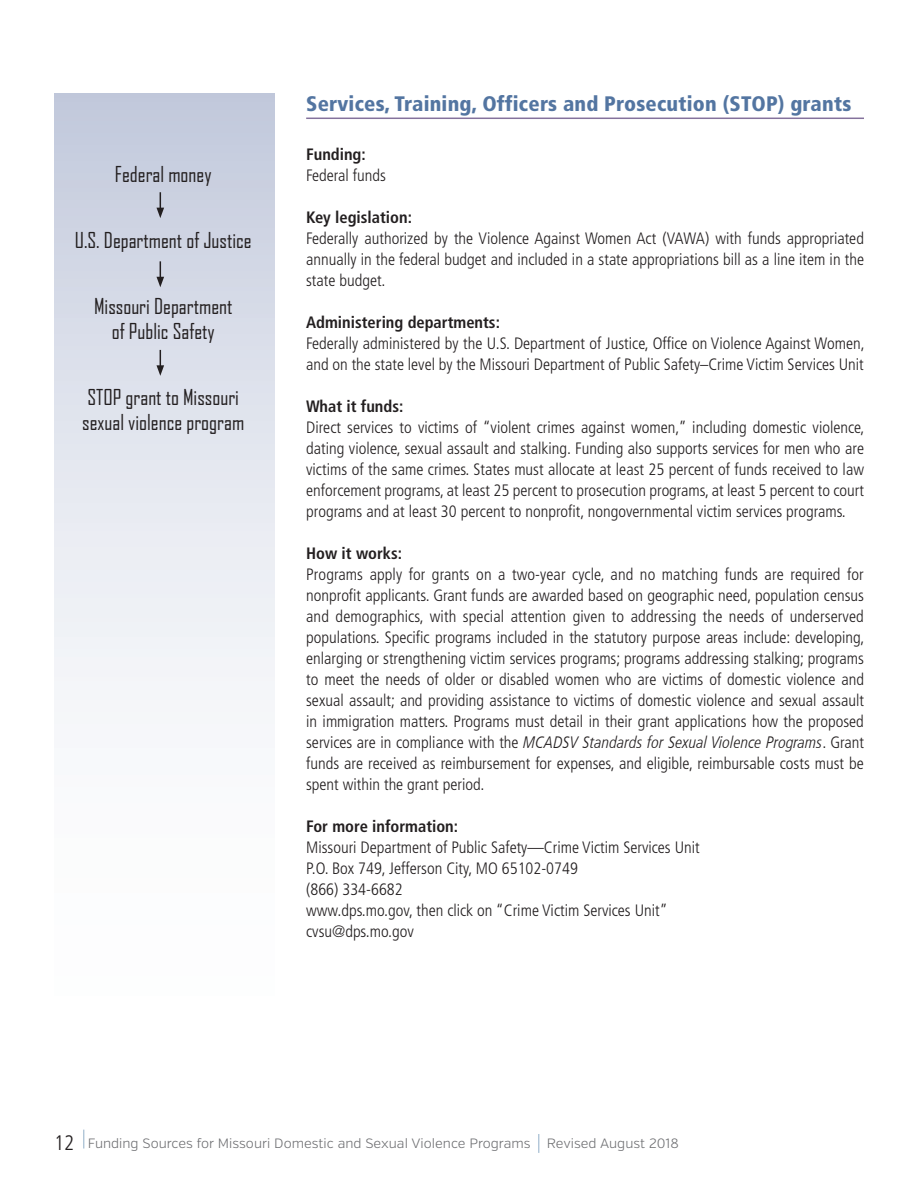
<style>
.page{position:relative;width:918px;height:1188px;background:#fff}
.page>*{position:absolute;margin:0;border:0;box-sizing:border-box;transform-origin:0 0}
.t1{font:21px/25.2px "Agency FB";color:#231f20;text-align:center}
.t2{font:900 condensed 21px "Frutiger LT Std";letter-spacing:.01em;color:#5375a1}
.t3{font:300 condensed 16.5px/21px "Frutiger LT Std";color:#231f20;text-align:justify}
.t4{font:700 condensed 16.5px "Frutiger LT Std";color:#231f20}
.t5{font:italic 300 condensed 16.5px "Frutiger LT Com";color:#231f20}
.t6{font:300 13.5px "Verb";color:#6c6d70}
.s1{font-family:"Frutiger LT Std";font-style:normal}
.s2{font-family:"Frutiger LT Std";font-stretch:condensed;font-size:21px;color:#231f20}
</style>
<div class="page">
<div style="left:54px;top:93px;width:220px;height:1005px;background:linear-gradient(to bottom,#c9cfe0,#fff)"></div>
<svg style="left:83px;top:1130px;width:1px;height:19px"></svg>
<svg style="left:538px;top:1134px;width:1px;height:19px"></svg>
<hr style="left:306px;top:118px;width:558px;height:1px;background:#84729c">
<svg style="left:156px;top:192px;width:8px;height:26px"></svg>
<svg style="left:156px;top:261px;width:8px;height:26px"></svg>
<svg style="left:156px;top:350px;width:8px;height:26px"></svg>
<p class="t1" style="left:115px;top:162px;width:98px">Federal money</p>
<p class="t1" style="left:75px;top:227px;width:178px">U.S. Department of Justice</p>
<p class="t1" style="left:94px;top:293px;width:140px">Missouri Department of Public Safety</p>
<p class="t1" style="left:82px;top:384px;width:163px;text-align:left">STOP grant to Missouri sexual violence program</p>
<p class="t2" style="left:306px;top:91px;width:547px">Services, Training, Officers and Prosecution (STOP) grants</p>
<p class="t4" style="left:306px;top:144px;width:61px">Funding:</p>
<p class="t3" style="left:306px;top:165px;width:81px">Federal funds</p>
<p class="t4" style="left:306px;top:207px;width:107px">Key legislation:</p>
<p class="t3" style="left:306px;top:228px;width:559px">Federally authorized by the Violence Against Women Act (VAWA) with funds appropriated annually in the federal budget and included in a state appropriations bill as a line item in the state budget.</p>
<p class="t4" style="left:306px;top:312px;width:195px">Administering departments:</p>
<p class="t3" style="left:306px;top:333px;width:560px">Federally administered by the U.S. Department of Justice, Office on Violence Against Women, and on the state level by the Missouri Department of Public Safety–Crime Victim Services Unit</p>
<p class="t4" style="left:306px;top:396px;width:99px">What it funds:</p>
<p class="t3" style="left:306px;top:417px;width:560px">Direct services to victims of “violent crimes against women,” including domestic violence, dating violence, sexual assault and stalking. Funding also supports services for men who are victims of the same crimes. States must allocate at least 25 percent of funds received to law enforcement programs, at least 25 percent to prosecution programs, at least 5 percent to court programs and at least 30 percent to nonprofit, nongovernmental victim services programs.</p>
<p class="t4" style="left:306px;top:543px;width:97px">How it works:</p>
<p class="t3" style="left:306px;top:564px;width:560px">Programs apply for grants on a two-year cycle, and no matching funds are required for nonprofit applicants. Grant funds are awarded based on geographic need, population census and demographics, with special attention given to addressing the needs of underserved populations. Specific programs included in the statutory purpose areas include: developing, enlarging or strengthening victim services programs; programs addressing stalking; programs to meet the needs of older or disabled women who are victims of domestic violence and sexual assault; and providing assistance to victims of domestic violence and sexual assault in immigration matters. Programs must detail in their grant applications how the proposed</p>
<p class="t5" style="left:306px;top:732px;width:559px"><span class="s1">services are in compliance with the</span> MCADSV Standards for Sexual Violence Programs<span class="s1">. Grant</span></p>
<p class="t3" style="left:306px;top:753px;width:559px">funds are received as reimbursement for expenses, and eligible, reimbursable costs must be spent within the grant period.</p>
<p class="t4" style="left:306px;top:816px;width:153px">For more information:</p>
<p class="t3" style="left:306px;top:837px;width:395px;text-align:left">Missouri Department of Public Safety—Crime Victim Services Unit P.O. Box 749, Jefferson City, MO 65102-0749<br>(866) 334-6682<br>www.dps.mo.gov, then click on “Crime Victim Services Unit” cvsu@dps.mo.gov</p>
<p class="t6" style="left:54px;top:1136px;width:626px"><span class="s2">12</span> Funding Sources for Missouri Domestic and Sexual Violence Programs Revised August 2018</p>
</div>
